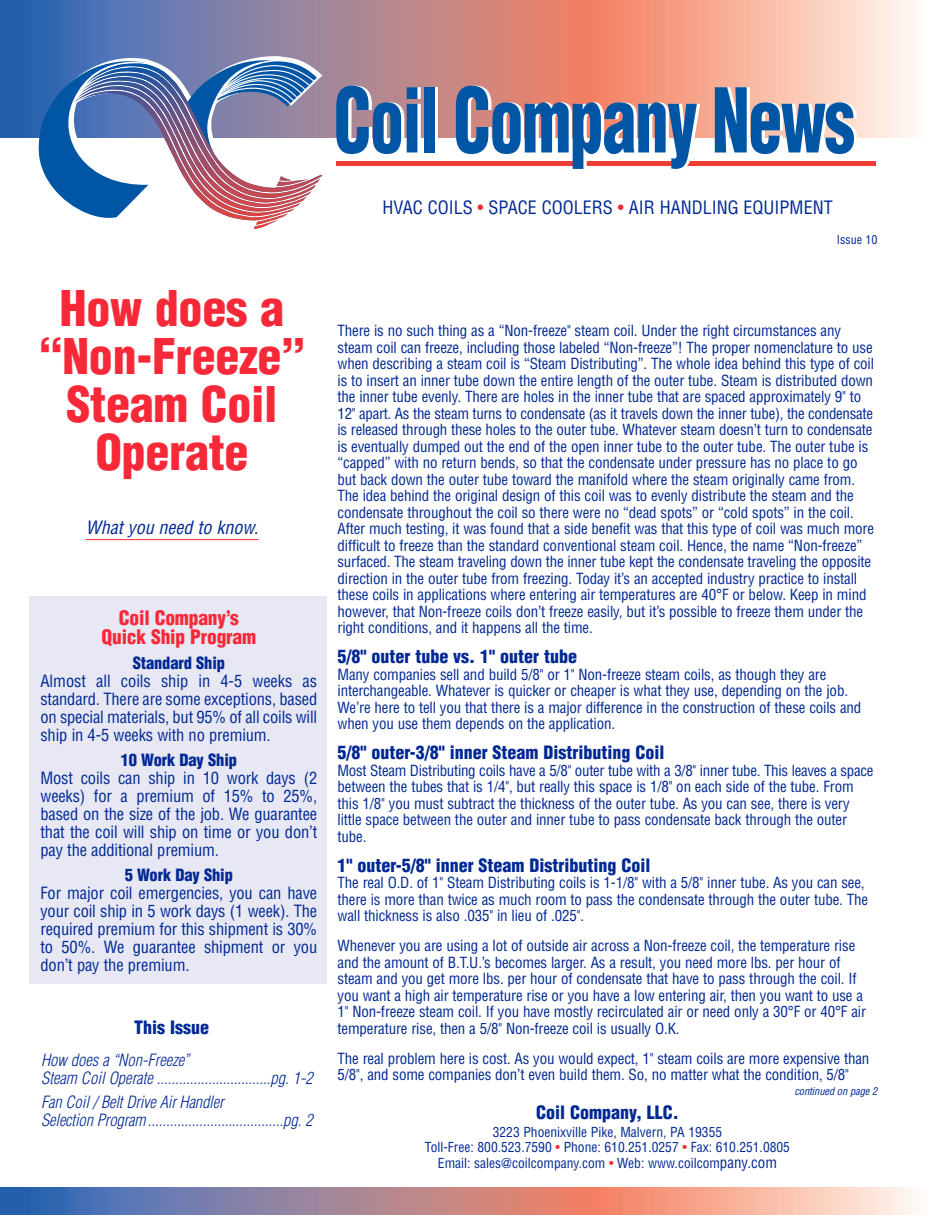
<style>
.page{position:relative;width:945px;height:1215px;background:#fff}
.page>*{position:absolute;margin:0;border:0;box-sizing:border-box;transform-origin:0 0}
.t1{font:900 condensed 48px/48px "Helvetica";letter-spacing:-.005em;color:#f72938;text-align:center}
.t2{font:900 condensed 19.5px/19.5px "Helvetica";letter-spacing:-.01em;color:#f72938;text-align:center}
.t3{font:900 condensed 18px "Helvetica";color:#002894}
.t4{font:condensed 18px "Helvetica";color:#002894}
.t5{font:italic condensed 18px "Helvetica";color:#002894}
.t6{font:condensed 16.5px/18px "Helvetica";letter-spacing:-.01em;color:#002894;text-align:justify}
.t7{font:italic 300 condensed 16.5px/18px "Helvetica";letter-spacing:-.01em;color:#002894}
.t8{font:900 condensed 16.5px "Helvetica";letter-spacing:-.01em;color:#002894}
.t9{font:condensed 15px/16.5px "Helvetica";letter-spacing:-.01em;color:#002894}
.t10{font:condensed 13.5px/15.8px "Helvetica";color:#002894;text-align:center}
.t11{font:condensed 12px "Helvetica";color:#002894}
.t12{font:italic condensed 10.5px "Helvetica";letter-spacing:-.01em;color:#002894}
.s1{color:#f72938}
.s2{font-size:15px}
</style>
<div class="page">
<div style="left:29px;top:596px;width:298px;height:388px;background:#e7e8f4"></div>
<hr style="left:86px;top:539px;width:172px;height:1px;background:#f72938">
<svg style="left:0;top:0;width:910px;height:137px;background:#be979d"></svg>
<hr style="left:336px;top:162px;width:540px;height:4px;background:#ee3e34">
<div style="left:427px;top:87px;width:11px;height:65px;background:#fff"></div>
<svg style="left:336px;top:86px;width:85px;height:68px;background:#5e82b0"></svg>
<div style="left:424px;top:87px;width:11px;height:65px;background:#0155a5"></div>
<svg style="left:456px;top:86px;width:244px;height:83px"></svg>
<svg style="left:715px;top:87px;width:142px;height:67px;background:#6e91ba"></svg>
<svg style="left:0;top:1187px;width:913px;height:28px;background:#b5929c"></svg>
<svg style="left:42px;top:56px;width:288px;height:173px"></svg>
<svg style="left:39px;top:59px;width:284px;height:163px"></svg>
<p class="t4" style="left:382px;top:197px;width:452px">HVAC COILS <span class="s1">•</span> SPACE COOLERS <span class="s1">•</span> AIR HANDLING EQUIPMENT</p>
<p class="t11" style="left:837px;top:233px;width:42px">Issue 10</p>
<h1 class="t1" style="left:39px;top:285px;width:268px">How does a “Non-Freeze”<br>Steam Coil<br>Operate</h1>
<p class="t9" style="left:338px;top:323px;width:538px">There is no such thing as a “Non-freeze" steam coil. Under the right circumstances any steam coil can freeze, including those labeled “Non-freeze”! The proper nomenclature to use when describing a steam coil is “Steam Distributing”. The whole idea behind this type of coil is to insert an inner tube down the entire length of the outer tube. Steam is distributed down the inner tube evenly. There are holes in the inner tube that are spaced approximately 9" to 12" apart. As the steam turns to condensate (as it travels down the inner tube), the condensate is released through these holes to the outer tube. Whatever steam doesn’t turn to condensate is eventually dumped out the end of the open inner tube to the outer tube. The outer tube is “capped” with no return bends, so that the condensate under pressure has no place to go but back down the outer tube toward the manifold where the steam originally came from.<br>The idea behind the original design of this coil was to evenly distribute the steam and the condensate throughout the coil so there were no “dead spots” or “cold spots” in the coil.<br>After much testing, it was found that a side benefit was that this type of coil was much more difficult to freeze than the standard conventional steam coil. Hence, the name “Non-freeze” surfaced. The steam traveling down the inner tube kept the condensate traveling the opposite direction in the outer tube from freezing. Today it’s an accepted industry practice to install these coils in applications where entering air temperatures are 40°F or below. Keep in mind however, that Non-freeze coils don’t freeze easily, but it’s possible to freeze them under the right conditions, and it happens all the time.</p>
<p class="t3" style="left:338px;top:646px;width:241px">5/8" outer tube vs. 1" outer tube</p>
<p class="t9" style="left:338px;top:666px;width:525px">Many companies sell and build 5/8" or 1" Non-freeze steam coils, as though they are interchangeable. Whatever is quicker or cheaper is what they use, depending on the job.<br>We’re here to tell you that there is a major difference in the construction of these coils and when you use them depends on the application.</p>
<p class="t3" style="left:338px;top:742px;width:329px">5/8" outer-3/8" inner Steam Distributing Coil</p>
<p class="t9" style="left:338px;top:762px;width:538px">Most Steam Distributing coils have a 5/8" outer tube with a 3/8" inner tube. This leaves a space between the tubes that is 1/4", but really this space is 1/8" on each side of the tube. From this 1/8" you must subtract the thickness of the outer tube. As you can see, there is very little space between the outer and inner tube to pass condensate back through the outer tube.</p>
<p class="t3" style="left:338px;top:855px;width:315px">1" outer-5/8" inner Steam Distributing Coil</p>
<p class="t9" style="left:338px;top:875px;width:532px">The real O.D. of 1" Steam Distributing coils is 1-1/8" with a 5/8" inner tube. As you can see, there is more than twice as much room to pass the condensate through the outer tube. The wall thickness is also .035" in lieu of .025".</p>
<p class="t9" style="left:338px;top:938px;width:530px">Whenever you are using a lot of outside air across a Non-freeze coil, the temperature rise and the amount of B.T.U.’s becomes larger. As a result, you need more lbs. per hour of steam and you get more lbs. per hour of condensate that have to pass through the coil. If you want a high air temperature rise or you have a low entering air, then you want to use a 1" Non-freeze steam coil. If you have mostly recirculated air or need only a 30°F or 40°F air temperature rise, then a 5/8" Non-freeze coil is usually O.K.</p>
<p class="t9" style="left:338px;top:1050px;width:533px">The real problem here is cost. As you would expect, 1" steam coils are more expensive than<br>5/8", and some companies don’t even build them. So, no matter what the condition, 5/8"</p>
<p class="t12" style="left:794px;top:1085px;width:85px">continued on page 2</p>
<p class="t5" style="left:86px;top:518px;width:174px">What you need to know.</p>
<h2 class="t2" style="left:102px;top:608px;width:156px">Coil Company’s<br>Quick Ship Program</h2>
<p class="t8" style="left:133px;top:654px;width:94px">Standard Ship</p>
<p class="t6" style="left:41px;top:672px;width:278px">Almost all coils ship in 4-5 weeks as standard. There are some exceptions, based on special materials, but 95% of all coils will ship in 4-5 weeks with no premium.</p>
<p class="t8" style="left:121px;top:751px;width:118px">10 Work Day Ship</p>
<p class="t6" style="left:41px;top:769px;width:278px">Most coils can ship in 10 work days (2 weeks) for a premium of 15% to 25%, based on the size of the job. We guarantee that the coil will ship on time or you don’t pay the additional premium.</p>
<p class="t8" style="left:125px;top:865px;width:110px">5 Work Day Ship</p>
<p class="t6" style="left:41px;top:884px;width:278px">For major coil emergencies, you can have your coil ship in 5 work days (1 week). The required premium for this shipment is 30% to 50%. We guarantee shipment or you don’t pay the premium.</p>
<p class="t3" style="left:134px;top:1017px;width:76px">This Issue</p>
<p class="t7" style="left:41px;top:1051px;width:273px">How does a “Non-Freeze”<br>Steam Coil Operate ...............................pg. 1-2</p>
<p class="t7" style="left:41px;top:1094px;width:273px">Fan Coil / Belt Drive Air Handler<br>Selection Program .....................................pg. 2</p>
<p class="t3" style="left:536px;top:1102px;width:144px">Coil Company, LLC.</p>
<p class="t10" style="left:425px;top:1124px;width:367px">3223 Phoenixville Pike, Malvern, PA 19355<br>Toll-Free: 800.523.7590 <span class="s1">•</span> Phone: 610.251.0257 <span class="s1">•</span> Fax: 610.251.0805<br>Email: sales@coilcompany.com <span class="s1">•</span> Web: www.coilcom<span class="s2">pany.com</span></p>
</div>
